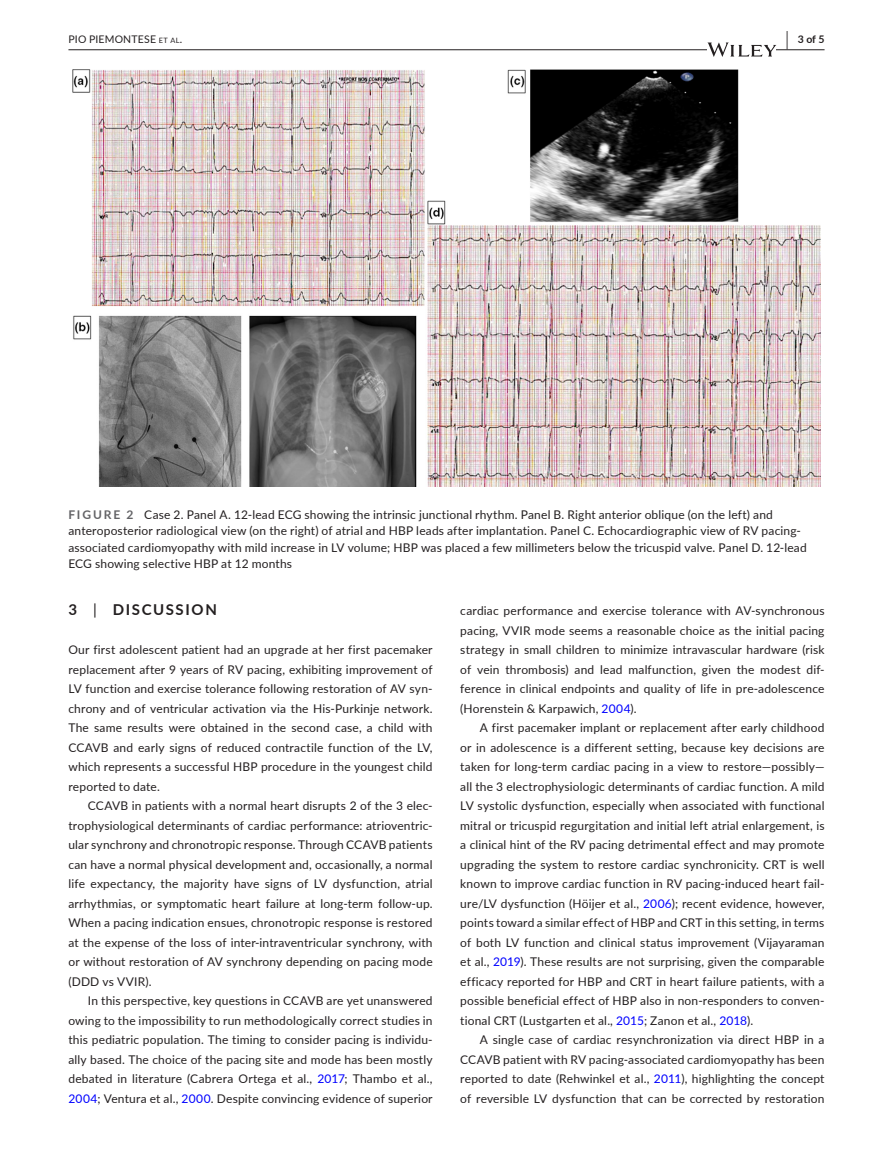
<style>
.page{position:relative;width:893px;height:1174px;background:#fff}
.page>*{position:absolute;margin:0;border:0;box-sizing:border-box;transform-origin:0 0}
.t1{font:700 15px "Lato";letter-spacing:.11em;color:#231f20}
.t2{font:12px/19.5px "Lato";letter-spacing:.015em;color:#231f20;text-align:justify}
.t3{font:10.5px "Lato";letter-spacing:.02em;color:#231f20}
.t4{font:700 10.5px "Lato";color:#231f20}
.s1{font-size:7.35px}
.s2{font-size:19.5px}
.s3{font-weight:700;color:#636366}
.s4{font-weight:400}
.s5{color:#00f}
</style>
<div class="page">
<hr style="left:68px;top:49px;width:756px;height:1px;background:#231f20">
<svg style="left:707px;top:42px;width:69px;height:15px"></svg>
<img style="left:72px;top:69px;width:749px;height:417px">
<p class="t3" style="left:68px;top:31px;width:115px">PIO PIEMONTESE <span class="s1">et al</span>.</p>
<p class="t4" style="left:786px;top:31px;width:40px"><span class="s2">|</span> 3 of 5</p>
<p class="t2" style="left:68px;top:505px;width:740px;line-height:16.5px;text-align:left"><span class="s3">FIGURE 2</span> Case 2. Panel A. 12-lead ECG showing the intrinsic junctional rhythm. Panel B. Right anterior oblique (on the left) and anteroposterior radiological view (on the right) of atrial and HBP leads after implantation. Panel C. Echocardiographic view of RV pacing&shy;associated cardiomyopathy with mild increase in LV volume; HBP was placed a few millimeters below the tricuspid valve. Panel D. 12-lead ECG showing selective HBP at 12 months</p>
<p class="t1" style="left:68px;top:599px;width:150px">3 <span class="s4">|</span> DISCUSSION</p>
<p class="t2" style="left:68px;top:639px;width:366px">Our first adolescent patient had an upgrade at her first pacemaker replacement after 9 years of RV pacing, exhibiting improvement of LV function and exercise tolerance following restoration of AV syn&shy;chrony and of ventricular activation via the His-Purkinje network.<br>The same results were obtained in the second case, a child with CCAVB and early signs of reduced contractile function of the LV, which represents a successful HBP procedure in the youngest child reported to date.</p>
<p class="t2" style="left:68px;top:795px;width:366px;text-indent:20px">CCAVB in patients with a normal heart disrupts 2 of the 3 elec&shy;trophysiological determinants of cardiac performance: atrioventric&shy;ular synchrony and chronotropic response. Through CCAVB patients can have a normal physical development and, occasionally, a normal life expectancy, the majority have signs of LV dysfunction, atrial arrhythmias, or symptomatic heart failure at long-term follow-up.<br>When a pacing indication ensues, chronotropic response is restored at the expense of the loss of inter-intraventricular synchrony, with or without restoration of AV synchrony depending on pacing mode (DDD vs VVIR).</p>
<p class="t2" style="left:68px;top:990px;width:366px;text-indent:20px">In this perspective, key questions in CCAVB are yet unanswered owing to the impossibility to run methodologically correct studies in this pediatric population. The timing to consider pacing is individu&shy;ally based. The choice of the pacing site and mode has been mostly debated in literature (Cabrera Ortega et al., <span class="s5">2017</span>; Thambo et al., <span class="s5">2004</span>; Ventura et al., <span class="s5">2000</span>. Despite convincing evidence of superior</p>
<p class="t2" style="left:460px;top:600px;width:366px">cardiac performance and exercise tolerance with AV-synchronous pacing, VVIR mode seems a reasonable choice as the initial pacing strategy in small children to minimize intravascular hardware (risk of vein thrombosis) and lead malfunction, given the modest dif&shy;ference in clinical endpoints and quality of life in pre-adolescence (Horenstein &amp; Karpawich, <span class="s5">2004</span>).</p>
<p class="t2" style="left:460px;top:717px;width:366px;text-indent:20px">A first pacemaker implant or replacement after early childhood or in adolescence is a different setting, because key decisions are taken for long-term cardiac pacing in a view to restore—possibly— all the 3 electrophysiologic determinants of cardiac function. A mild LV systolic dysfunction, especially when associated with functional mitral or tricuspid regurgitation and initial left atrial enlargement, is a clinical hint of the RV pacing detrimental effect and may promote upgrading the system to restore cardiac synchronicity. CRT is well known to improve cardiac function in RV pacing-induced heart fail&shy;ure/LV dysfunction (Höijer et al., <span class="s5">2006</span>); recent evidence, however, points toward a similar effect of HBP and CRT in this setting, in terms of both LV function and clinical status improvement (Vijayaraman et al., <span class="s5">2019</span>). These results are not surprising, given the comparable efficacy reported for HBP and CRT in heart failure patients, with a possible beneficial effect of HBP also in non-responders to conven&shy;tional CRT (Lustgarten et al., <span class="s5">2015</span>; Zanon et al., <span class="s5">2018</span>).</p>
<p class="t2" style="left:460px;top:1029px;width:366px;text-indent:20px">A single case of cardiac resynchronization via direct HBP in a CCAVB patient with RV pacing-associated cardiomyopathy has been reported to date (Rehwinkel et al., <span class="s5">2011</span>), highlighting the concept of reversible LV dysfunction that can be corrected by restoration</p>
</div>
